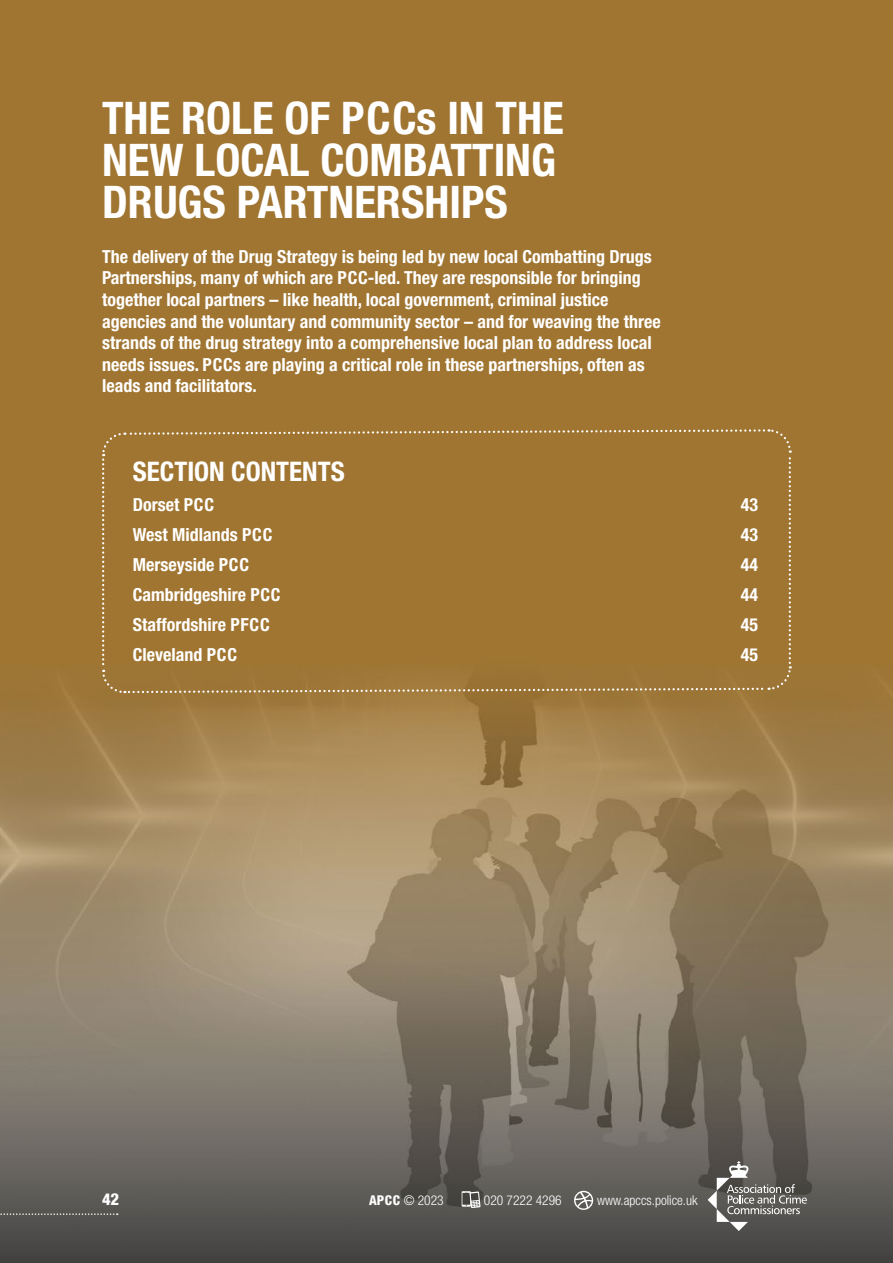
<style>
.page{position:relative;width:893px;height:1263px;background:#fff}
.page>*{position:absolute;margin:0;border:0;box-sizing:border-box;transform-origin:0 0}
.Secton_Heading{font:700 condensed 45px/42px "Helvetica Neue LT Std";color:#fff}
.t1{font:700 condensed 27px "Helvetica Neue LT Std";color:#fff}
.Section_Heading_Intr{font:700 condensed 18px/21.6px "Helvetica Neue LT Std";color:#fff}
.t2{font:800 condensed 16.5px "Helvetica Neue LT Std";color:#fff}
.t3{font:300 condensed 13.5px "Helvetica Neue LT Std";color:#fff}
.s1{font-weight:800}
</style>
<div class="page">
<img style="left:0;top:0;width:893px;height:1263px">
<div style="left:101px;top:428px;width:691px;height:266px;background:#a07531"></div>
<svg style="left:0;top:1213px;width:118px;height:2px"></svg>
<svg style="left:462px;top:1191px;width:19px;height:17px"></svg>
<svg style="left:574px;top:1191px;width:19px;height:19px"></svg>
<svg style="left:708px;top:1161px;width:99px;height:70px;background:#6f6d6a"></svg>
<h2 class="Secton_Heading" style="left:102px;top:97px;width:463px">THE ROLE OF PCCs IN THE<br>NEW LOCAL COMBATTING<br>DRUGS PARTNERSHIPS</h2>
<p class="Section_Heading_Intr" style="left:102px;top:245px;width:560px">The delivery of the Drug Strategy is being led by new local Combatting Drugs Partnerships, many of which are PCC-led. They are responsible for bringing together local partners – like health, local government, criminal justice agencies and the voluntary and community sector – and for weaving the three strands of the drug strategy into a comprehensive local plan to address local needs issues. PCCs are playing a critical role in these partnerships, often as leads and facilitators.</p>
<h2 class="t1" style="left:133px;top:455px;width:213px">SECTION CONTENTS</h2>
<p class="Section_Heading_Intr" style="left:133px;top:493px;width:83px">Dorset PCC</p>
<p class="Section_Heading_Intr" style="left:741px;top:493px;width:19px">43</p>
<p class="Section_Heading_Intr" style="left:133px;top:523px;width:141px">West Midlands PCC</p>
<p class="Section_Heading_Intr" style="left:741px;top:523px;width:19px">43</p>
<p class="Section_Heading_Intr" style="left:133px;top:553px;width:118px">Merseyside PCC</p>
<p class="Section_Heading_Intr" style="left:741px;top:553px;width:19px">44</p>
<p class="Section_Heading_Intr" style="left:133px;top:583px;width:149px">Cambridgeshire PCC</p>
<p class="Section_Heading_Intr" style="left:741px;top:583px;width:19px">44</p>
<p class="Section_Heading_Intr" style="left:133px;top:613px;width:138px">Staffordshire PFCC</p>
<p class="Section_Heading_Intr" style="left:741px;top:613px;width:19px">45</p>
<p class="Section_Heading_Intr" style="left:133px;top:643px;width:106px">Cleveland PCC</p>
<p class="Section_Heading_Intr" style="left:741px;top:643px;width:19px">45</p>
<p class="t2" style="left:102px;top:1188px;width:19px">42</p>
<p class="t3" style="left:369px;top:1192px;width:76px"><span class="s1">APCC</span> © 2023</p>
<p class="t3" style="left:484px;top:1192px;width:79px">020 7222 4296</p>
<p class="t3" style="left:597px;top:1192px;width:102px">www.apccs.police.uk</p>
</div>
